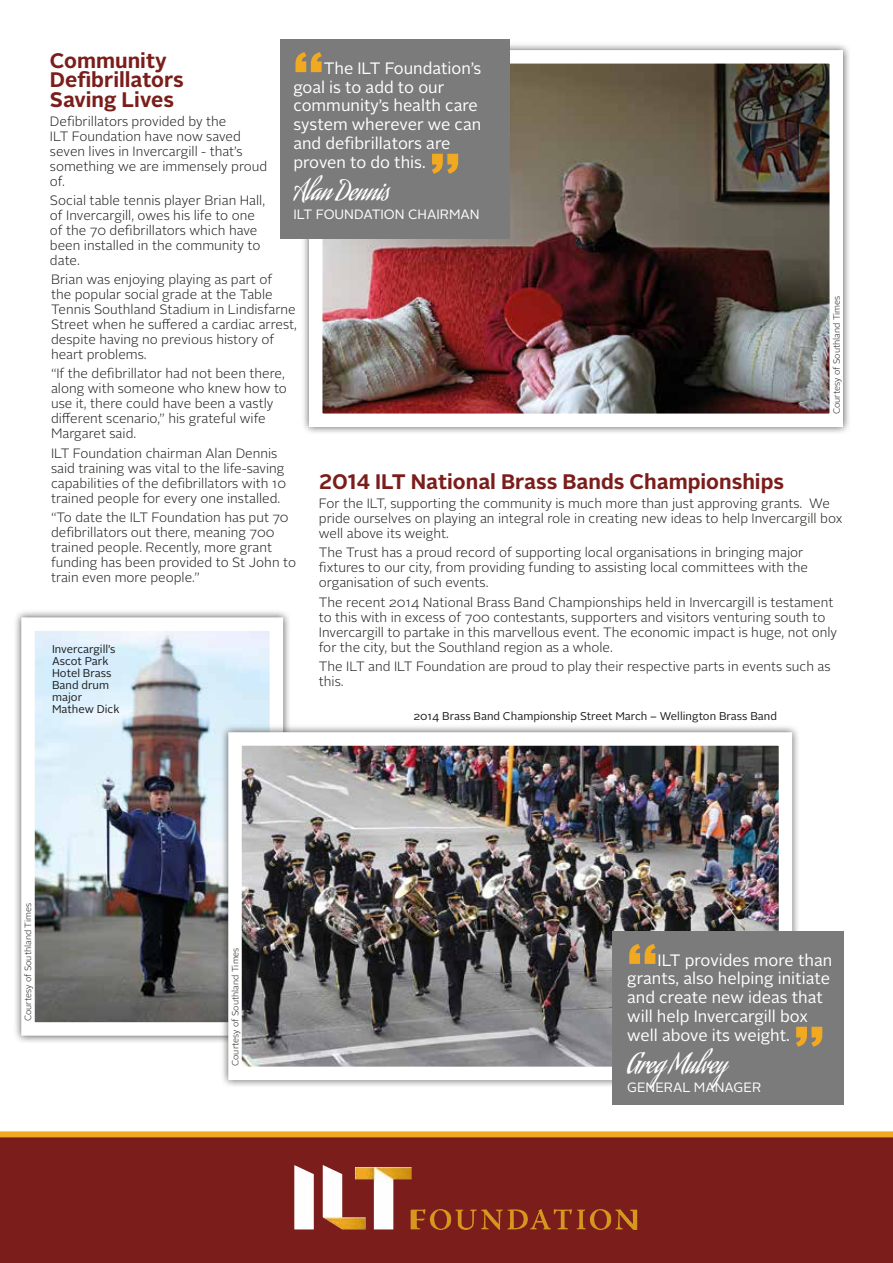
<style>
.page{position:relative;width:893px;height:1263px;background:#fff}
.page>*{position:absolute;margin:0;border:0;box-sizing:border-box;transform-origin:0 0}
.t1{font:900 54px "Alright Sans";color:#f1a922}
.t2{font:27px "Aguafina Script";color:#fff}
.t3{font:700 21px/19.5px "Alright Sans";color:#7b1e1b}
.t4{font:16.5px/18.8px "Alright Sans";color:#fff}
.t5{font:300 13.5px/15px "Alright Sans";color:#1d1d1b}
.t6{font:13.5px "Alright Sans";color:#fff}
.t7{font:11.25px/12px "Alright Sans";color:#1d1d1b}
.t8{font:300 9px "Alright Sans";color:#1d1d1b}
</style>
<div class="page">
<div style="left:0;top:1135px;width:893px;height:128px;background:#7b1e1b"></div>
<div style="left:0;top:1131px;width:893px;height:6px;background:#f1a922"></div>
<img style="left:294px;top:1165px;width:118px;height:64px">
<img style="left:429px;top:1209px;width:182px;height:21px">
<div style="left:13px;top:609px;width:278px;height:435px;background:#1d1d1b;opacity:.75"></div>
<img style="left:36px;top:632px;width:232px;height:389px">
<div style="left:21px;top:617px;width:262px;height:419px;border:14px solid #fff"></div>
<div style="left:220px;top:724px;width:580px;height:364px;background:#1d1d1b;opacity:.75"></div>
<img style="left:243px;top:747px;width:534px;height:318px">
<div style="left:228px;top:732px;width:564px;height:348px;border:14px solid #fff"></div>
<div style="left:612px;top:931px;width:232px;height:173px;background:#7c7b7b"></div>
<div style="left:301px;top:42px;width:550px;height:393px;background:#1d1d1b;opacity:.75"></div>
<img style="left:324px;top:65px;width:504px;height:347px">
<div style="left:309px;top:50px;width:534px;height:377px;border:14px solid #fff"></div>
<div style="left:281px;top:39px;width:229px;height:199px;background:#7c7b7b"></div>
<h3 class="t3" style="left:50px;top:51px;width:135px">Community<br>Defibrillators<br>Saving Lives</h3>
<p class="t5" style="left:50px;top:114px;width:219px">Defibrillators provided by the<br>ILT Foundation have now saved seven lives in Invercargill - that’s something we are immensely proud of.</p>
<p class="t5" style="left:50px;top:193px;width:217px">Social table tennis player Brian Hall, of Invercargill, owes his life to one of the 70 defibrillators which have been installed in the community to date.</p>
<h1 class="t1" style="left:293px;top:32px;width:32px">“</h1>
<p class="t4" style="left:293px;top:59px;width:189px;text-indent:30px">The ILT Foundation’s goal is to add to our community’s health care system wherever we can and defibrillators are proven to do this.</p>
<h2 class="t2" style="left:293px;top:175px;width:168px">Alan Dennis <sup>”</sup></h2>
<p class="t6" style="left:293px;top:205px;width:188px">ILT FOUNDATION CHAIRMAN</p>
<p class="t5" style="left:51px;top:272px;width:248px">Brian was enjoying playing as part of<br>the popular social grade at the Table Tennis Southland Stadium in Lindisfarne Street when he suffered a cardiac arrest, despite having no previous history of heart problems.</p>
<p class="t5" style="left:51px;top:366px;width:237px">“If the defibrillator had not been there, along with someone who knew how to use it, there could have been a vastly different scenario,” his grateful wife Margaret said.</p>
<p class="t5" style="left:51px;top:446px;width:237px">ILT Foundation chairman Alan Dennis said training was vital to the life-saving capabilities of the defibrillators with 10 trained people for every one installed.</p>
<p class="t5" style="left:51px;top:510px;width:246px">“To date the ILT Foundation has put 70 defibrillators out there, meaning 700 trained people. Recently, more grant funding has been provided to St John to train even more people.”</p>
<p class="t7" style="left:52px;top:643px;width:69px">Invercargill’s<br>Ascot Park<br>Hotel Brass<br>Band drum major<br>Mathew Dick</p>
<p class="t8" style="left:831px;top:414px;width:120px;rotate:-90deg">Courtesy of Southland Times</p>
<h3 class="t3" style="left:319px;top:472px;width:467px">2014 ILT National Brass Bands Championships</h3>
<p class="t5" style="left:319px;top:496px;width:525px">For the ILT, supporting the community is much more than just approving grants. We pride ourselves on playing an integral role in creating new ideas to help Invercargill box well above its weight.</p>
<p class="t5" style="left:319px;top:545px;width:491px">The Trust has a proud record of supporting local organisations in bringing major fixtures to our city, from providing funding to assisting local committees with the organisation of such events.</p>
<p class="t5" style="left:319px;top:595px;width:520px">The recent 2014 National Brass Band Championships held in Invercargill is testament to this with in excess of 700 contestants, supporters and visitors venturing south to Invercargill to partake in this marvellous event. The economic impact is huge, not only for the city, but the Southland region as a whole.</p>
<p class="t5" style="left:319px;top:659px;width:513px">The ILT and ILT Foundation are proud to play their respective parts in events such as this.</p>
<p class="t7" style="left:414px;top:710px;width:365px">2014 Brass Band Championship Street March – Wellington Brass Band</p>
<p class="t8" style="left:22px;top:1021px;width:120px;rotate:-90deg">Courtesy of Southland Times</p>
<p class="t8" style="left:229px;top:1066px;width:120px;rotate:-90deg">Courtesy of Southland Times</p>
<h1 class="t1" style="left:627px;top:924px;width:32px">“</h1>
<p class="t4" style="left:627px;top:951px;width:207px;text-indent:30px">ILT provides more than grants, also helping initiate and create new ideas that will help Invercargill box well above its weight.</p>
<h2 class="t2" style="left:627px;top:1048px;width:101px">Greg Mulvey</h2>
<h1 class="t1" style="left:794px;top:1006px;width:32px">”</h1>
<p class="t6" style="left:627px;top:1078px;width:135px">GENERAL MANAGER</p>
</div>
